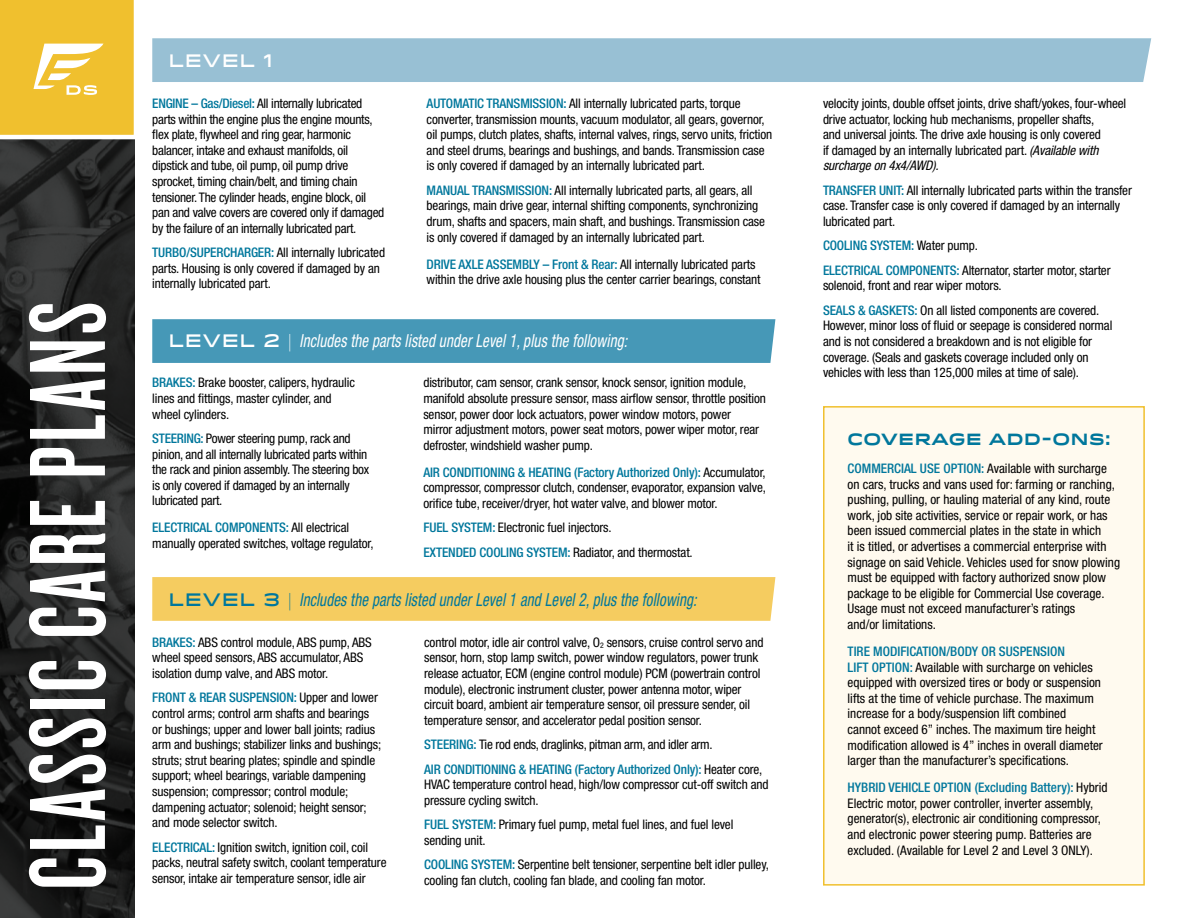
<style>
.page{position:relative;width:1188px;height:918px;background:#fff}
.page>*{position:absolute;margin:0;border:0;box-sizing:border-box;transform-origin:0 0}
.t1{font:112.5px "Knockout HTF47 Bantamweight";letter-spacing:.035em;color:#fff}
.t2{font:italic condensed 18px "Helvetica Neue LT Std";letter-spacing:.01em;color:#00779c;scale:.83 1}
.t3{font:italic condensed 18px "Helvetica Neue LT Std";letter-spacing:.01em;color:#fff;scale:.83 1}
.t4{font:500 18px "Idlewild";letter-spacing:.05em;color:#fff;scale:.83 1}
.t5{font:700 16.2px "Idlewild";letter-spacing:.04em;color:#00779c;scale:.83 1}
.t6{font:condensed 13.2px/15.6px "Helvetica Neue LT Std";letter-spacing:-.01em;color:#000}
.t7{font:500 condensed 13.2px/24.3px "Helvetica Neue LT Std";letter-spacing:-.01em;color:#00779c}
.s1{font-weight:500;color:#00779c}
.s2{font-family:"Idlewild";font-weight:500;font-style:normal;font-stretch:normal}
.s3{font-family:"Kulturista";font-weight:300;font-style:normal;font-stretch:normal}
.s4{font-weight:400;color:#000}
.s5{font-style:italic}
</style>
<div class="page">
<img style="left:0;top:139px;width:135px;height:779px">
<div style="left:152px;top:38px;width:999px;height:44px;background:#98c0d4"></div>
<div style="left:152px;top:319px;width:623px;height:44px;background:#4698b7"></div>
<div style="left:152px;top:577px;width:623px;height:44px;background:#f5cc60"></div>
<div style="left:823px;top:406px;width:322px;height:480px;background:#fffaef;border:2px solid #f0c02e"></div>
<svg style="left:0;top:0;width:134px;height:135px;background:#f1c43d"></svg>
<h1 class="t1" style="left:12px;top:890px;width:589px;rotate:-90deg">CLASSIC CARE PLANS</h1>
<h2 class="t4" style="left:168px;top:47px;width:127px">LEVEL 1</h2>
<p class="t6" style="left:152px;top:95px;width:234px"><span class="s1">ENGINE – Gas/Diesel:</span> All internally lubricated parts within the engine plus the engine mounts, flex plate, flywheel and ring gear, harmonic balancer, intake and exhaust manifolds, oil dipstick and tube, oil pump, oil pump drive sprocket, timing chain/belt, and timing chain tensioner. The cylinder heads, engine block, oil pan and valve covers are covered only if damaged by the failure of an internally lubricated part.</p>
<p class="t6" style="left:152px;top:245px;width:234px"><span class="s1">TURBO/SUPERCHARGER:</span> All internally lubricated parts. Housing is only covered if damaged by an internally lubricated part.</p>
<p class="t6" style="left:427px;top:96px;width:347px"><span class="s1">AUTOMATIC TRANSMISSION:</span> All internally lubricated parts, torque converter, transmission mounts, vacuum modulator, all gears, governor, oil pumps, clutch plates, shafts, internal valves, rings, servo units, friction and steel drums, bearings and bushings, and bands. Transmission case is only covered if damaged by an internally lubricated part.</p>
<p class="t6" style="left:427px;top:182px;width:340px"><span class="s1">MANUAL TRANSMISSION:</span> All internally lubricated parts, all gears, all bearings, main drive gear, internal shifting components, synchronizing drum, shafts and spacers, main shaft, and bushings. Transmission case is only covered if damaged by an internally lubricated part.</p>
<p class="t6" style="left:427px;top:256px;width:336px"><span class="s1">DRIVE AXLE ASSEMBLY – Front &amp; Rear:</span> All internally lubricated parts within the drive axle housing plus the center carrier bearings, constant</p>
<h2 class="t3" style="left:168px;top:330px;width:555px"><span class="s2">LEVEL 2</span> <span class="s3">|</span> Includes the parts listed under Level 1, plus the following:</h2>
<p class="t6" style="left:152px;top:375px;width:204px"><span class="s1">BRAKES:</span> Brake booster, calipers, hydraulic lines and fittings, master cylinder, and wheel cylinders.</p>
<p class="t6" style="left:152px;top:430px;width:218px"><span class="s1">STEERING:</span> Power steering pump, rack and pinion, and all internally lubricated parts within the rack and pinion assembly. The steering box is only covered if damaged by an internally lubricated part.</p>
<p class="t6" style="left:152px;top:520px;width:223px"><span class="s1">ELECTRICAL COMPONENTS:</span> All electrical manually operated switches, voltage regulator,</p>
<p class="t6" style="left:423px;top:375px;width:344px">distributor, cam sensor, crank sensor, knock sensor, ignition module, manifold absolute pressure sensor, mass airflow sensor, throttle position sensor, power door lock actuators, power window motors, power<br>mirror adjustment motors, power seat motors, power wiper motor, rear defroster, windshield washer pump.</p>
<p class="t6" style="left:423px;top:464px;width:344px;text-align:justify"><span class="s1">AIR CONDITIONING &amp; HEATING (Factory Authorized Only):</span> Accumulator, compressor, compressor clutch, condenser, evaporator, expansion valve, orifice tube, receiver/dryer, hot water valve, and blower motor.</p>
<p class="t6" style="left:423px;top:515px;width:271px;line-height:24.3px"><span class="s1">FUEL SYSTEM:</span> Electronic fuel injectors.<br><span class="s1">EXTENDED COOLING SYSTEM:</span> Radiator, and thermostat.</p>
<h2 class="t2" style="left:168px;top:589px;width:638px"><span class="s2">LEVEL 3</span> <span class="s3">|</span> Includes the parts listed under Level 1 and Level 2, plus the following:</h2>
<p class="t6" style="left:152px;top:634px;width:221px"><span class="s1">BRAKES:</span> ABS control module, ABS pump, ABS wheel speed sensors, ABS accumulator, ABS isolation dump valve, and ABS motor.</p>
<p class="t6" style="left:152px;top:690px;width:231px"><span class="s1">FRONT &amp; REAR SUSPENSION:</span> Upper and lower control arms; control arm shafts and bearings or bushings; upper and lower ball joints; radius arm and bushings; stabilizer links and bushings; struts; strut bearing plates; spindle and spindle support; wheel bearings, variable dampening suspension; compressor; control module; dampening actuator; solenoid; height sensor; and mode selector switch.</p>
<p class="t6" style="left:152px;top:839px;width:236px"><span class="s1">ELECTRICAL:</span> Ignition switch, ignition coil, coil packs, neutral safety switch, coolant temperature sensor, intake air temperature sensor, idle air</p>
<p class="t6" style="left:424px;top:634px;width:341px">control motor, idle air control valve, O<sub>2</sub> sensors, cruise control servo and sensor, horn, stop lamp switch, power window regulators, power trunk release actuator, ECM (engine control module) PCM (powertrain control module), electronic instrument cluster, power antenna motor, wiper circuit board, ambient air temperature sensor, oil pressure sender, oil temperature sensor, and accelerator pedal position sensor.</p>
<p class="t7" style="left:424px;top:732px;width:340px">STEERING: <span class="s4">Tie rod ends, draglinks, pitman arm, and idler arm.<br></span>AIR CONDITIONING &amp; HEATING (Factory Authorized Only): <span class="s4">Heater core,</span></p>
<p class="t6" style="left:424px;top:777px;width:346px">HVAC temperature control head, high/low compressor cut-off switch and pressure cycling switch.</p>
<p class="t6" style="left:424px;top:817px;width:311px"><span class="s1">FUEL SYSTEM:</span> Primary fuel pump, metal fuel lines, and fuel level sending unit.</p>
<p class="t6" style="left:424px;top:857px;width:346px"><span class="s1">COOLING SYSTEM:</span> Serpentine belt tensioner, serpentine belt idler pulley, cooling fan clutch, cooling fan blade, and cooling fan motor.</p>
<p class="t6" style="left:823px;top:96px;width:305px">velocity joints, double offset joints, drive shaft/yokes, four-wheel drive actuator, locking hub mechanisms, propeller shafts,<br>and universal joints. The drive axle housing is only covered<br>if damaged by an internally lubricated part. <span class="s5">(Available with surcharge on 4x4/AWD).</span></p>
<p class="t6" style="left:823px;top:182px;width:310px"><span class="s1">TRANSFER UNIT:</span> All internally lubricated parts within the transfer case. Transfer case is only covered if damaged by an internally lubricated part.</p>
<p class="t6" style="left:823px;top:234px;width:289px;line-height:24.3px"><span class="s1">COOLING SYSTEM:</span> Water pump.<br><span class="s1">ELECTRICAL COMPONENTS:</span> Alternator, starter motor, starter</p>
<p class="t6" style="left:823px;top:273px;width:278px;line-height:24.3px">solenoid, front and rear wiper motors.<br><span class="s1">SEALS &amp; GASKETS:</span> On all listed components are covered.</p>
<p class="t6" style="left:823px;top:318px;width:291px">However, minor loss of fluid or seepage is considered normal and is not considered a breakdown and is not eligible for coverage. (Seals and gaskets coverage included only on vehicles with less than 125,000 miles at time of sale).</p>
<p class="t5" style="left:848px;top:426px;width:318px">COVERAGE ADD-ONS:</p>
<p class="t6" style="left:848px;top:461px;width:274px"><span class="s1">COMMERCIAL USE OPTION:</span> Available with surcharge on cars, trucks and vans used for: farming or ranching, pushing, pulling, or hauling material of any kind, route work, job site activities, service or repair work, or has been issued commercial plates in the state in which<br>it is titled, or advertises a commercial enterprise with signage on said Vehicle. Vehicles used for snow plowing must be equipped with factory authorized snow plow package to be eligible for Commercial Use coverage.<br>Usage must not exceed manufacturer’s ratings<br>and/or limitations.</p>
<p class="t6" style="left:848px;top:643px;width:257px"><span class="s1">TIRE MODIFICATION/BODY OR SUSPENSION<br>LIFT OPTION:</span> Available with surcharge on vehicles equipped with oversized tires or body or suspension lifts at the time of vehicle purchase. The maximum increase for a body/suspension lift combined<br>cannot exceed 6” inches. The maximum tire height modification allowed is 4” inches in overall diameter larger than the manufacturer’s specifications.</p>
<p class="t6" style="left:848px;top:780px;width:261px"><span class="s1">HYBRID VEHICLE OPTION (Excluding Battery):</span> Hybrid Electric motor, power controller, inverter assembly, generator(s), electronic air conditioning compressor, and electronic power steering pump. Batteries are excluded. (Available for Level 2 and Level 3 ONLY).</p>
</div>
